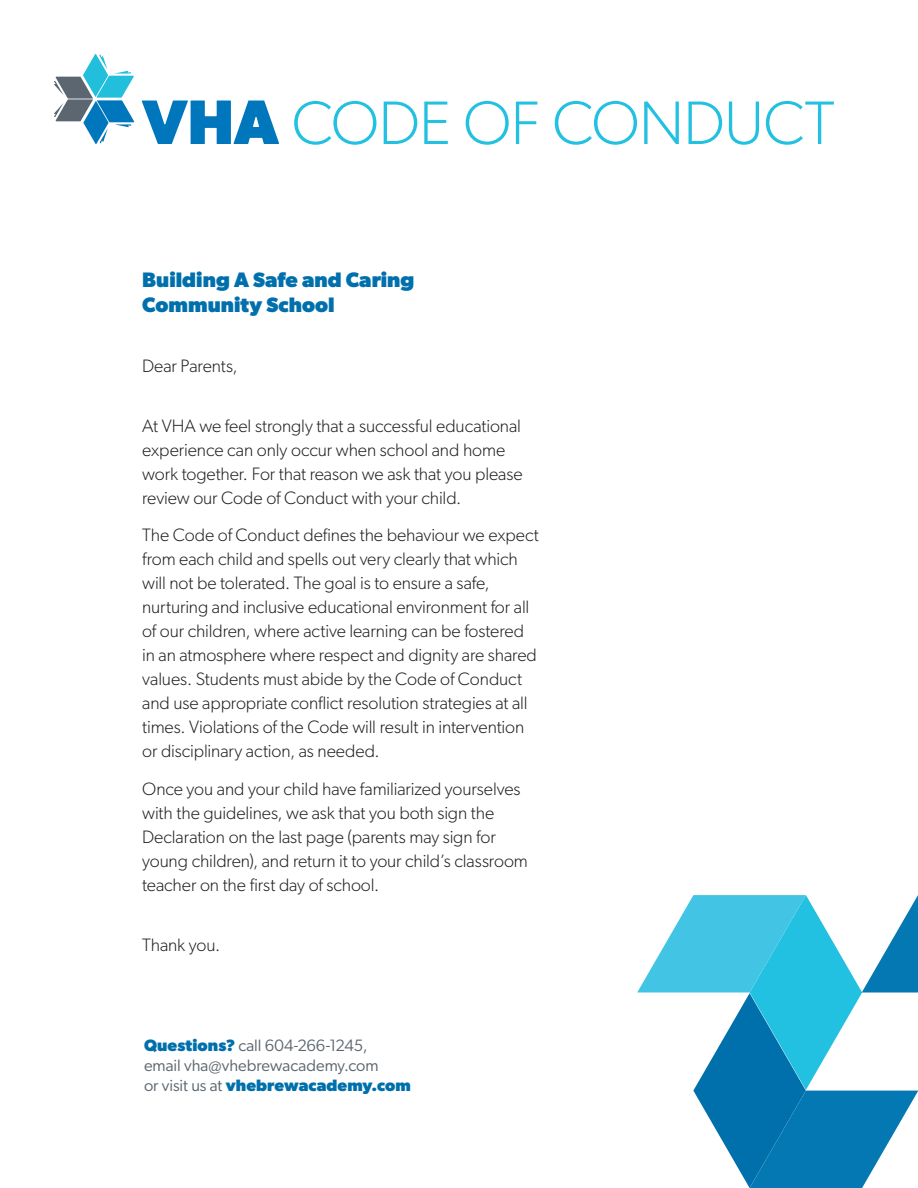
<style>
.page{position:relative;width:918px;height:1188px;background:#fff}
.page>*{position:absolute;margin:0;border:0;box-sizing:border-box;transform-origin:0 0}
.t1{font:300 61.5px "Gibson";letter-spacing:-.01em;color:#22c0e1}
.t2{font:700 21px/25.2px "Gibson";letter-spacing:.005em;color:#0070ac}
.t3{font:300 18px/24px "Gibson";letter-spacing:-.005em;color:#231f20}
.t4{font:16.5px/19.8px "Gibson";color:#5c666f}
.s1{font-weight:700;color:#0070ac}
</style>
<div class="page">
<svg style="left:637px;top:895px;width:281px;height:293px"></svg>
<svg style="left:54px;top:54px;width:80px;height:90px"></svg>
<svg style="left:142px;top:101px;width:137px;height:43px"></svg>
<h1 class="t1" style="left:292px;top:86px;width:544px">CODE OF CONDUCT</h1>
<p class="t2" style="left:142px;top:266px;width:274px">Building A Safe and Caring<br>Community School</p>
<p class="t3" style="left:142px;top:354px;width:97px">Dear Parents,</p>
<p class="t3" style="left:142px;top:414px;width:382px">At VHA we feel strongly that a successful educational experience can only occur when school and home work together. For that reason we ask that you please review our Code of Conduct with your child.</p>
<p class="t3" style="left:142px;top:523px;width:398px">The Code of Conduct defines the behaviour we expect from each child and spells out very clearly that which will not be tolerated. The goal is to ensure a safe, nurturing and inclusive educational environment for all of our children, where active learning can be fostered in an atmosphere where respect and dignity are shared values. Students must abide by the Code of Conduct and use appropriate conflict resolution strategies at all times. Violations of the Code will result in intervention or disciplinary action, as needed.</p>
<p class="t3" style="left:142px;top:777px;width:387px">Once you and your child have familiarized yourselves with the guidelines, we ask that you both sign the Declaration on the last page (parents may sign for young children), and return it to your child’s classroom teacher on the first day of school.</p>
<p class="t3" style="left:142px;top:932px;width:80px">Thank you.</p>
<p class="t4" style="left:144px;top:1035px;width:268px"><span class="s1">Questions?</span> call 604-266-1245,<br>email vha@vhebrewacademy.com<br>or visit us at <span class="s1">vhebrewacademy.com</span></p>
</div>
